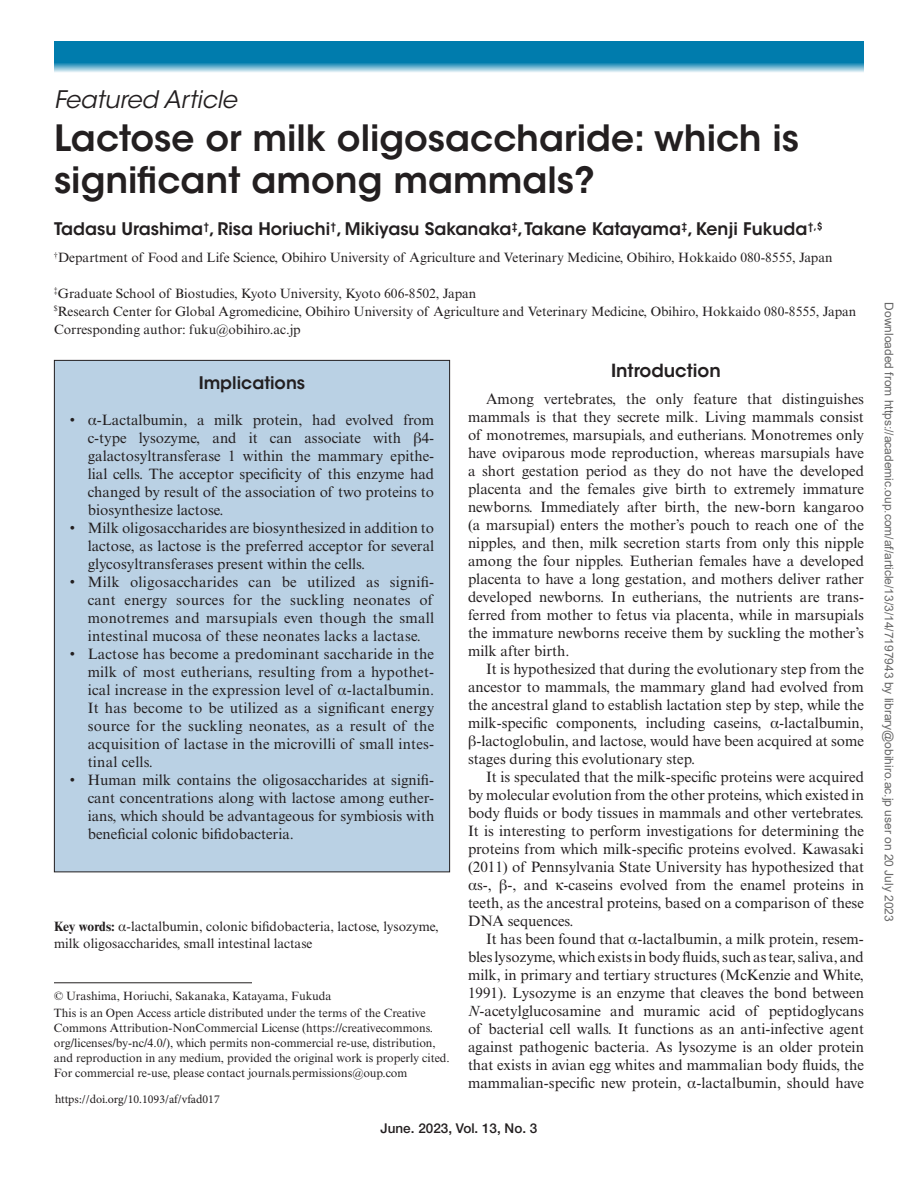
<style>
.page{position:relative;width:918px;height:1188px;background:#fff}
.page>*{position:absolute;margin:0;border:0;box-sizing:border-box;transform-origin:0 0}
.t1{font:600 36px/42px "ITC Avant Garde Std";color:#231f20}
.t2{font:italic 24px "ITC Avant Garde Std";color:#231f20}
.t3{font:600 18px "ITC Avant Garde Std";color:#231f20}
.t4{font:600 17.25px "ITC Avant Garde Std";color:#231f20}
.t5{font:15px/18px "Times New Roman MT Std";color:#231f20;text-align:justify}
.t6{font:13.5px/18px "Times New Roman MT Std";color:#231f20}
.t7{font:500 13.5px "Helvetica Neue LT Std";color:#231f20}
.t8{font:12px/15px "Times New Roman MT Std";color:#231f20}
.t9{font:12px "Arial";color:#666}
.t10{font:12px "Minion Pro";color:#231f20}
.s1{font-family:"Gandhari Unicode"}
.s2{font-weight:700}
.s3{font-style:italic}
</style>
<div class="page">
<svg style="left:54px;top:41px;width:810px;height:31px;background:#238eb8"></svg>
<hr style="left:54px;top:982px;width:198px;height:1px;background:#231f20">
<div style="left:54px;top:360px;width:396px;height:512px;background:#bad1e4"></div>
<h2 class="t2" style="left:54px;top:85px;width:185px">Featured Article</h2>
<h1 class="t1" style="left:54px;top:117px;width:747px">Lactose or milk oligosaccharide: which is significant among mammals?</h1>
<p class="t4" style="left:54px;top:218px;width:771px">Tadasu Urashima<sup>†</sup>, Risa Horiuchi<sup>†</sup>, Mikiyasu Sakanaka<sup>‡</sup>, Takane Katayama<sup>‡</sup>, Kenji Fukuda<sup>†,$</sup></p>
<p class="t6" style="left:54px;top:249px;width:780px"><sup>†</sup>Department of Food and Life Science, Obihiro University of Agriculture and Veterinary Medicine, Obihiro, Hokkaido 080-8555, Japan</p>
<p class="t6" style="left:54px;top:284px;width:804px"><sup>‡</sup>Graduate School of Biostudies, Kyoto University, Kyoto 606-8502, Japan<br><sup>$</sup>Research Center for Global Agromedicine, Obihiro University of Agriculture and Veterinary Medicine, Obihiro, Hokkaido 080-8555, Japan<br>Corresponding author: fuku@obihiro.ac.jp</p>
<p class="t4" style="left:199px;top:371px;width:108px">Implications</p>
<p class="t5" style="left:88px;top:410px;width:348px;text-indent:-18px">• <span class="s1">α</span>-Lactalbumin, a milk protein, had evolved from c-type lysozyme, and it can associate with <span class="s1">β</span>4- galactosyltransferase 1 within the mammary epithe&shy;lial cells. The acceptor specificity of this enzyme had changed by result of the association of two proteins to biosynthesize lactose.</p>
<p class="t5" style="left:88px;top:518px;width:348px;text-indent:-18px">• Milk oligosaccharides are biosynthesized in addition to lactose, as lactose is the preferred acceptor for several glycosyltransferases present within the cells.</p>
<p class="t5" style="left:88px;top:572px;width:348px;text-indent:-18px">• Milk oligosaccharides can be utilized as signifi&shy;cant energy sources for the suckling neonates of monotremes and marsupials even though the small intestinal mucosa of these neonates lacks a lactase.</p>
<p class="t5" style="left:88px;top:644px;width:348px;text-indent:-18px">• Lactose has become a predominant saccharide in the milk of most eutherians, resulting from a hypothet&shy;ical increase in the expression level of <span class="s1">α</span>-lactalbumin.<br>It has become to be utilized as a significant energy source for the suckling neonates, as a result of the acquisition of lactase in the microvilli of small intes&shy;tinal cells.</p>
<p class="t5" style="left:88px;top:770px;width:348px;text-indent:-18px">• Human milk contains the oligosaccharides at signifi&shy;cant concentrations along with lactose among euther&shy;ians, which should be advantageous for symbiosis with beneficial colonic bifidobacteria.</p>
<p class="t6" style="left:54px;top:917px;width:386px"><span class="s2">Key words:</span> <span class="s1">α</span>-lactalbumin, colonic bifidobacteria, lactose, lysozyme, milk oligosaccharides, small intestinal lactase</p>
<p class="t8" style="left:54px;top:988px;width:279px">© Urashima, Horiuchi, Sakanaka, Katayama, Fukuda</p>
<p class="t8" style="left:54px;top:1005px;width:397px">This is an Open Access article distributed under the terms of the Creative Commons Attribution-NonCommercial License (https://creativecommons. org/licenses/by-nc/4.0/), which permits non-commercial re-use, distribution, and reproduction in any medium, provided the original work is properly cited.<br>For commercial re-use, please contact journals.permissions@oup.com</p>
<p class="t10" style="left:55px;top:1091px;width:166px">https://doi.org/10.1093/af/vfad017</p>
<p class="t3" style="left:611px;top:359px;width:111px">Introduction</p>
<p class="t5" style="left:468px;top:390px;width:398px;text-indent:18px">Among vertebrates, the only feature that distinguishes mammals is that they secrete milk. Living mammals consist of monotremes, marsupials, and eutherians. Monotremes only have oviparous mode reproduction, whereas marsupials have a short gestation period as they do not have the developed placenta and the females give birth to extremely immature newborns. Immediately after birth, the new-born kangaroo (a marsupial) enters the mother’s pouch to reach one of the nipples, and then, milk secretion starts from only this nipple among the four nipples. Eutherian females have a developed placenta to have a long gestation, and mothers deliver rather developed newborns. In eutherians, the nutrients are trans&shy;ferred from mother to fetus via placenta, while in marsupials the immature newborns receive them by suckling the mother’s milk after birth.</p>
<p class="t5" style="left:468px;top:660px;width:398px;text-indent:18px">It is hypothesized that during the evolutionary step from the ancestor to mammals, the mammary gland had evolved from the ancestral gland to establish lactation step by step, while the milk-specific components, including caseins, <span class="s1">α</span>-lactalbumin, <span class="s1">β</span>-lactoglobulin, and lactose, would have been acquired at some stages during this evolutionary step.</p>
<p class="t5" style="left:468px;top:768px;width:398px;text-indent:18px">It is speculated that the milk-specific proteins were acquired by molecular evolution from the other proteins, which existed in body fluids or body tissues in mammals and other vertebrates.<br>It is interesting to perform investigations for determining the proteins from which milk-specific proteins evolved. Kawasaki (2011) of Pennsylvania State University has hypothesized that <span class="s1">α</span>s-, <span class="s1">β</span>-, and <span class="s1">κ</span>-caseins evolved from the enamel proteins in teeth, as the ancestral proteins, based on a comparison of these DNA sequences.</p>
<p class="t5" style="left:468px;top:930px;width:398px;text-indent:18px">It has been found that <span class="s1">α</span>-lactalbumin, a milk protein, resem&shy;bles lysozyme, which exists in body fluids, such as tear, saliva, and milk, in primary and tertiary structures (McKenzie and White, 1991). Lysozyme is an enzyme that cleaves the bond between <span class="s3">N</span>-acetylglucosamine and muramic acid of peptidoglycans of bacterial cell walls. It functions as an anti-infective agent against pathogenic bacteria. As lysozyme is an older protein that exists in avian egg whites and mammalian body fluids, the mammalian-specific new protein, <span class="s1">α</span>-lactalbumin, should have</p>
<p class="t7" style="left:381px;top:1120px;width:158px">June. 2023, Vol. 13, No. 3</p>
<p class="t9" style="left:893px;top:302px;width:621px;rotate:90deg">Downloaded from https://academic.oup.com/af/article/13/3/14/7197943 by library@obihiro.ac.jp user on 20 July 2023</p>
</div>
